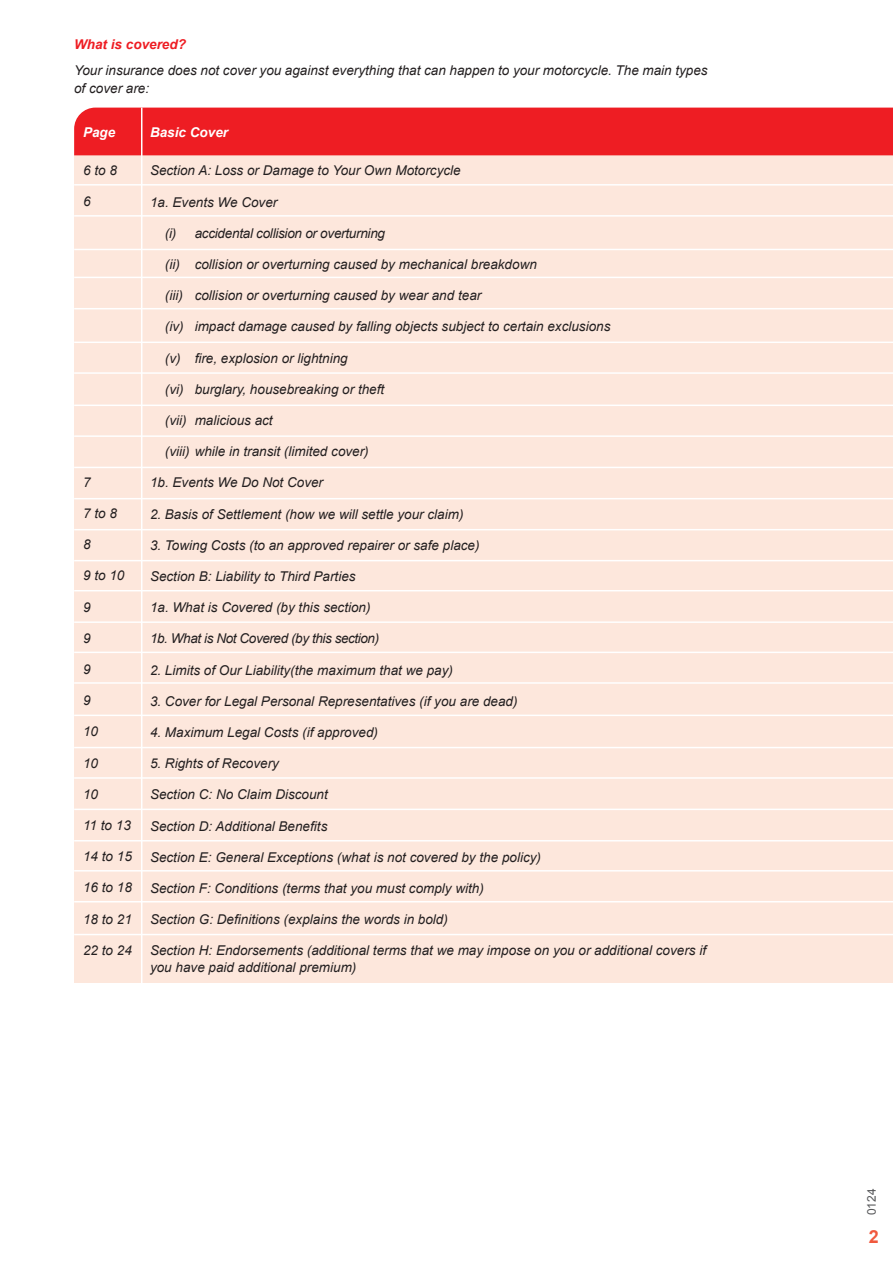
<style>
.page{position:relative;width:893px;height:1263px;background:#fff}
.page>*{position:absolute;margin:0;border:0;box-sizing:border-box;transform-origin:0 0}
.t1{font:700 18px "Arial";color:#f0593e}
.t2{font:italic 13.5px/18px "Arial";color:#231f20}
.t3{font:italic 13.5px "Arial";letter-spacing:-.03em;color:#231f20}
.t4{font:italic 13.5px "Arial";letter-spacing:-.02em;color:#231f20}
.t5{font:italic 700 13.5px "Arial";color:#ee1d23}
.t6{font:italic 700 13.5px "Arial";color:#fff}
.t7{font:12px "Arial";color:#57585a}
</style>
<div class="page">
<div style="left:74px;top:155px;width:819px;height:828px;background:#fde7dc"></div>
<div style="left:74px;top:108px;width:819px;height:47px;background:#ee1d23"></div>
<hr style="left:141px;top:108px;width:1px;height:875px;background:#fff">
<hr style="left:74px;top:184px;width:819px;height:2px;background:#fff">
<hr style="left:74px;top:215px;width:819px;height:2px;background:#fff">
<hr style="left:74px;top:249px;width:819px;height:1px;background:#fff">
<hr style="left:74px;top:277px;width:819px;height:1px;background:#fff">
<hr style="left:74px;top:308px;width:819px;height:1px;background:#fff">
<hr style="left:74px;top:342px;width:819px;height:1px;background:#fff">
<hr style="left:74px;top:372px;width:819px;height:2px;background:#fff">
<hr style="left:74px;top:405px;width:819px;height:1px;background:#fff">
<hr style="left:74px;top:435px;width:819px;height:2px;background:#fff">
<hr style="left:74px;top:467px;width:819px;height:1px;background:#fff">
<hr style="left:74px;top:498px;width:819px;height:1px;background:#fff">
<hr style="left:74px;top:529px;width:819px;height:1px;background:#fff">
<hr style="left:74px;top:560px;width:819px;height:1px;background:#fff">
<hr style="left:74px;top:590px;width:819px;height:1px;background:#fff">
<hr style="left:74px;top:621px;width:819px;height:2px;background:#fff">
<hr style="left:74px;top:652px;width:819px;height:1px;background:#fff">
<hr style="left:74px;top:682px;width:819px;height:2px;background:#fff">
<hr style="left:74px;top:715px;width:819px;height:1px;background:#fff">
<hr style="left:74px;top:747px;width:819px;height:1px;background:#fff">
<hr style="left:74px;top:777px;width:819px;height:2px;background:#fff">
<hr style="left:74px;top:809px;width:819px;height:1px;background:#fff">
<hr style="left:74px;top:840px;width:819px;height:1px;background:#fff">
<hr style="left:74px;top:870px;width:819px;height:1px;background:#fff">
<hr style="left:74px;top:901px;width:819px;height:1px;background:#fff">
<hr style="left:74px;top:934px;width:819px;height:1px;background:#fff">
<p class="t5" style="left:74px;top:36px;width:113px">What is covered?</p>
<p class="t2" style="left:74px;top:61px;width:635px">Your insurance does not cover you against everything that can happen to your motorcycle. The main types of cover are:</p>
<p class="t6" style="left:83px;top:123px;width:34px">Page</p>
<p class="t2" style="left:83px;top:162px;width:35px">6 to 8</p>
<p class="t2" style="left:83px;top:193px;width:9px">6</p>
<p class="t2" style="left:83px;top:473px;width:9px">7</p>
<p class="t2" style="left:83px;top:504px;width:35px">7 to 8</p>
<p class="t2" style="left:83px;top:536px;width:9px">8</p>
<p class="t2" style="left:83px;top:567px;width:43px">9 to 10</p>
<p class="t2" style="left:83px;top:598px;width:9px">9</p>
<p class="t2" style="left:83px;top:629px;width:9px">9</p>
<p class="t2" style="left:83px;top:660px;width:9px">9</p>
<p class="t2" style="left:83px;top:692px;width:9px">9</p>
<p class="t2" style="left:83px;top:723px;width:17px">10</p>
<p class="t2" style="left:83px;top:754px;width:17px">10</p>
<p class="t2" style="left:83px;top:785px;width:17px">10</p>
<p class="t2" style="left:83px;top:816px;width:49px">11 to 13</p>
<p class="t2" style="left:83px;top:848px;width:50px">14 to 15</p>
<p class="t2" style="left:83px;top:879px;width:50px">16 to 18</p>
<p class="t2" style="left:83px;top:910px;width:50px">18 to 21</p>
<p class="t2" style="left:83px;top:941px;width:50px">22 to 24</p>
<p class="t6" style="left:150px;top:123px;width:80px">Basic Cover</p>
<p class="t2" style="left:150px;top:162px;width:312px">Section A: Loss or Damage to Your Own Motorcycle</p>
<p class="t2" style="left:150px;top:193px;width:129px">1a. Events We Cover</p>
<p class="t2" style="left:165px;top:224px;width:13px">(i)</p>
<p class="t4" style="left:195px;top:224px;width:192px">accidental collision or overturning</p>
<p class="t2" style="left:165px;top:255px;width:373px">(ii) collision or overturning caused by mechanical breakdown</p>
<p class="t2" style="left:165px;top:287px;width:318px">(iii) collision or overturning caused by wear and tear</p>
<p class="t2" style="left:165px;top:318px;width:447px">(iv) impact damage caused by falling objects subject to certain exclusions</p>
<p class="t2" style="left:165px;top:349px;width:184px">(v) fire, explosion or lightning</p>
<p class="t2" style="left:165px;top:380px;width:221px">(vi) burglary, housebreaking or theft</p>
<p class="t2" style="left:165px;top:411px;width:109px">(vii) malicious act</p>
<p class="t2" style="left:165px;top:443px;width:205px">(viii) while in transit (limited cover)</p>
<p class="t2" style="left:150px;top:474px;width:175px">1b. Events We Do Not Cover</p>
<p class="t2" style="left:150px;top:505px;width:315px">2. Basis of Settlement (how we will settle your claim)</p>
<p class="t2" style="left:150px;top:536px;width:331px">3. Towing Costs (to an approved repairer or safe place)</p>
<p class="t2" style="left:150px;top:567px;width:207px">Section B: Liability to Third Parties</p>
<p class="t2" style="left:150px;top:599px;width:222px">1a. What is Covered (by this section)</p>
<p class="t3" style="left:150px;top:630px;width:231px">1b. What is Not Covered (by this section)</p>
<p class="t2" style="left:150px;top:661px;width:304px">2. Limits of Our Liability(the maximum that we pay)</p>
<p class="t2" style="left:150px;top:692px;width:369px">3. Cover for Legal Personal Representatives (if you are dead)</p>
<p class="t2" style="left:150px;top:723px;width:229px">4. Maximum Legal Costs (if approved)</p>
<p class="t2" style="left:150px;top:755px;width:130px">5. Rights of Recovery</p>
<p class="t2" style="left:150px;top:786px;width:179px">Section C: No Claim Discount</p>
<p class="t2" style="left:150px;top:817px;width:179px">Section D: Additional Benefits</p>
<p class="t2" style="left:150px;top:848px;width:392px">Section E: General Exceptions (what is not covered by the policy)</p>
<p class="t2" style="left:150px;top:879px;width:335px">Section F: Conditions (terms that you must comply with)</p>
<p class="t2" style="left:150px;top:911px;width:299px">Section G: Definitions (explains the words in bold)</p>
<p class="t2" style="left:150px;top:943px;width:557px;line-height:16.2px">Section H: Endorsements (additional terms that we may impose on you or additional covers if you have paid additional premium)</p>
<p class="t7" style="left:864px;top:1215px;width:28px;rotate:-90deg">0124</p>
<h1 class="t1" style="left:869px;top:1225px;width:12px">2</h1>
</div>
